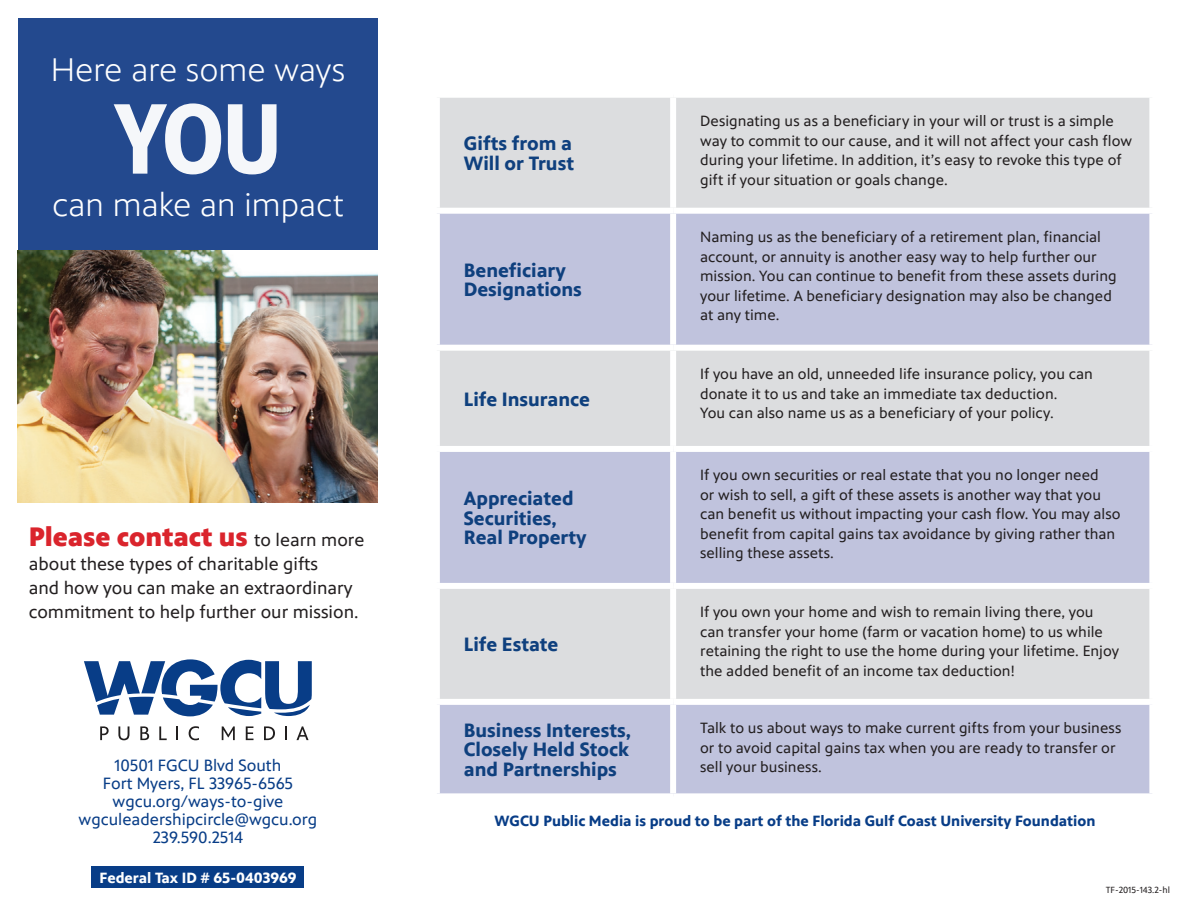
<style>
.page{position:relative;width:1188px;height:918px;background:#fff}
.page>*{position:absolute;margin:0;border:0;box-sizing:border-box;transform-origin:0 0}
.t1{font:700 102px "PBS Sans Condensed";color:#fff}
.Heads{font:300 33px "PBS Sans";letter-spacing:-.01em;color:#fff}
.t2{font:900 27px "PBS Sans";color:#da242c}
.Table_Heads{font:700 19.5px/19.5px "PBS Sans";color:#0f407e}
.t3{font:18px/24px "PBS Sans";color:#231f20}
.t4{font:16.5px "PBS Sans";color:#083d87}
.Table_copy{font:15px/19.5px "PBS Sans";letter-spacing:.005em;color:#231f20}
.t5{font:700 15px "PBS Sans";color:#083d87}
.t6{font:700 15px "PBS Sans";color:#fff}
.t7{font:9px "PBS Sans";color:#231f20}
.s1{font-weight:400;font-size:18px;color:#231f20}
</style>
<div class="page">
<div style="left:440px;top:98px;width:709px;height:110px;background:#dcdddf"></div>
<svg style="left:440px;top:214px;width:709px;height:579px;background:#caccdd"></svg>
<div style="left:434px;top:345px;width:239px;height:6px;background:#fff"></div>
<div style="left:673px;top:345px;width:482px;height:6px;background:#fff"></div>
<div style="left:434px;top:446px;width:239px;height:6px;background:#fff"></div>
<div style="left:673px;top:446px;width:482px;height:6px;background:#fff"></div>
<div style="left:434px;top:583px;width:239px;height:6px;background:#fff"></div>
<div style="left:673px;top:583px;width:482px;height:6px;background:#fff"></div>
<div style="left:434px;top:699px;width:239px;height:6px;background:#fff"></div>
<div style="left:673px;top:699px;width:482px;height:6px;background:#fff"></div>
<div style="left:670px;top:98px;width:6px;height:110px;background:#fff"></div>
<div style="left:670px;top:214px;width:6px;height:131px;background:#fff"></div>
<div style="left:670px;top:351px;width:6px;height:95px;background:#fff"></div>
<div style="left:670px;top:452px;width:6px;height:131px;background:#fff"></div>
<div style="left:670px;top:589px;width:6px;height:110px;background:#fff"></div>
<div style="left:670px;top:705px;width:6px;height:88px;background:#fff"></div>
<div style="left:92px;top:867px;width:212px;height:21px;background:#083d87"></div>
<div style="left:18px;top:18px;width:360px;height:337px;background:#23498e"></div>
<img style="left:18px;top:250px;width:360px;height:252px">
<svg style="left:84px;top:659px;width:228px;height:57px"></svg>
<svg style="left:100px;top:726px;width:9px;height:14px"></svg>
<svg style="left:118px;top:726px;width:11px;height:14px"></svg>
<svg style="left:140px;top:726px;width:9px;height:14px"></svg>
<svg style="left:159px;top:726px;width:8px;height:14px"></svg>
<svg style="left:177px;top:726px;width:1px;height:14px"></svg>
<svg style="left:189px;top:726px;width:10px;height:14px"></svg>
<svg style="left:222px;top:726px;width:13px;height:14px"></svg>
<svg style="left:246px;top:726px;width:8px;height:14px"></svg>
<svg style="left:264px;top:726px;width:11px;height:14px"></svg>
<svg style="left:285px;top:726px;width:2px;height:14px"></svg>
<svg style="left:296px;top:726px;width:13px;height:14px"></svg>
<p class="Heads" style="left:51px;top:52px;width:296px">Here are some ways</p>
<h1 class="t1" style="left:114px;top:82px;width:170px">YOU</h1>
<p class="Heads" style="left:52px;top:187px;width:293px">can make an impact</p>
<p class="t2" style="left:29px;top:521px;width:337px">Please contact us <span class="s1">to learn more</span></p>
<p class="t3" style="left:29px;top:552px;width:331px">about these types of charitable gifts<br>and how you can make an extraordinary commitment to help further our mission.</p>
<p class="t4" style="left:115px;top:756px;width:168px">10501 FGCU Blvd South</p>
<p class="t4" style="left:103px;top:774px;width:192px">Fort Myers, FL 33965-6565</p>
<p class="t4" style="left:113px;top:792px;width:172px">wgcu.org/ways-to-give</p>
<p class="t4" style="left:79px;top:810px;width:240px">wgculeadershipcircle@wgcu.org</p>
<p class="t4" style="left:153px;top:828px;width:92px">239.590.2514</p>
<p class="t6" style="left:99px;top:869px;width:199px">Federal Tax ID # 65-0403969</p>
<p class="Table_Heads" style="left:464px;top:134px;width:112px">Gifts from a<br>Will or Trust</p>
<p class="Table_Heads" style="left:464px;top:260px;width:120px">Beneficiary<br>Designations</p>
<p class="Table_Heads" style="left:464px;top:389px;width:128px">Life Insurance</p>
<p class="Table_Heads" style="left:464px;top:489px;width:124px">Appreciated<br>Securities,<br>Real Property</p>
<p class="Table_Heads" style="left:464px;top:635px;width:96px">Life Estate</p>
<p class="Table_copy" style="left:700px;top:111px;width:433px">Designating us as a beneficiary in your will or trust is a simple way to commit to our cause, and it will not affect your cash flow during your lifetime. In addition, it’s easy to revoke this type of gift if your situation or goals change.</p>
<p class="Table_copy" style="left:700px;top:227px;width:418px">Naming us as the beneficiary of a retirement plan, financial account, or annuity is another easy way to help further our mission. You can continue to benefit from these assets during your lifetime. A beneficiary designation may also be changed at any time.</p>
<p class="Table_copy" style="left:700px;top:364px;width:394px">If you have an old, unneeded life insurance policy, you can donate it to us and take an immediate tax deduction.<br>You can also name us as a beneficiary of your policy.</p>
<p class="Table_copy" style="left:700px;top:466px;width:422px">If you own securities or real estate that you no longer need<br>or wish to sell, a gift of these assets is another way that you can benefit us without impacting your cash flow. You may also benefit from capital gains tax avoidance by giving rather than selling these assets.</p>
<p class="Table_copy" style="left:700px;top:603px;width:421px">If you own your home and wish to remain living there, you can transfer your home (farm or vacation home) to us while retaining the right to use the home during your lifetime. Enjoy the added benefit of an income tax deduction!</p>
<p class="Table_Heads" style="left:464px;top:721px;width:169px;text-align:justify">Business Interests, Closely Held Stock and Partnerships</p>
<p class="Table_copy" style="left:700px;top:718px;width:423px">Talk to us about ways to make current gifts from your business or to avoid capital gains tax when you are ready to transfer or sell your business.</p>
<p class="t5" style="left:494px;top:813px;width:602px">WGCU Public Media is proud to be part of the Florida Gulf Coast University Foundation</p>
<p class="t7" style="left:1106px;top:885px;width:66px">TF-2015-143.2-hl</p>
</div>
